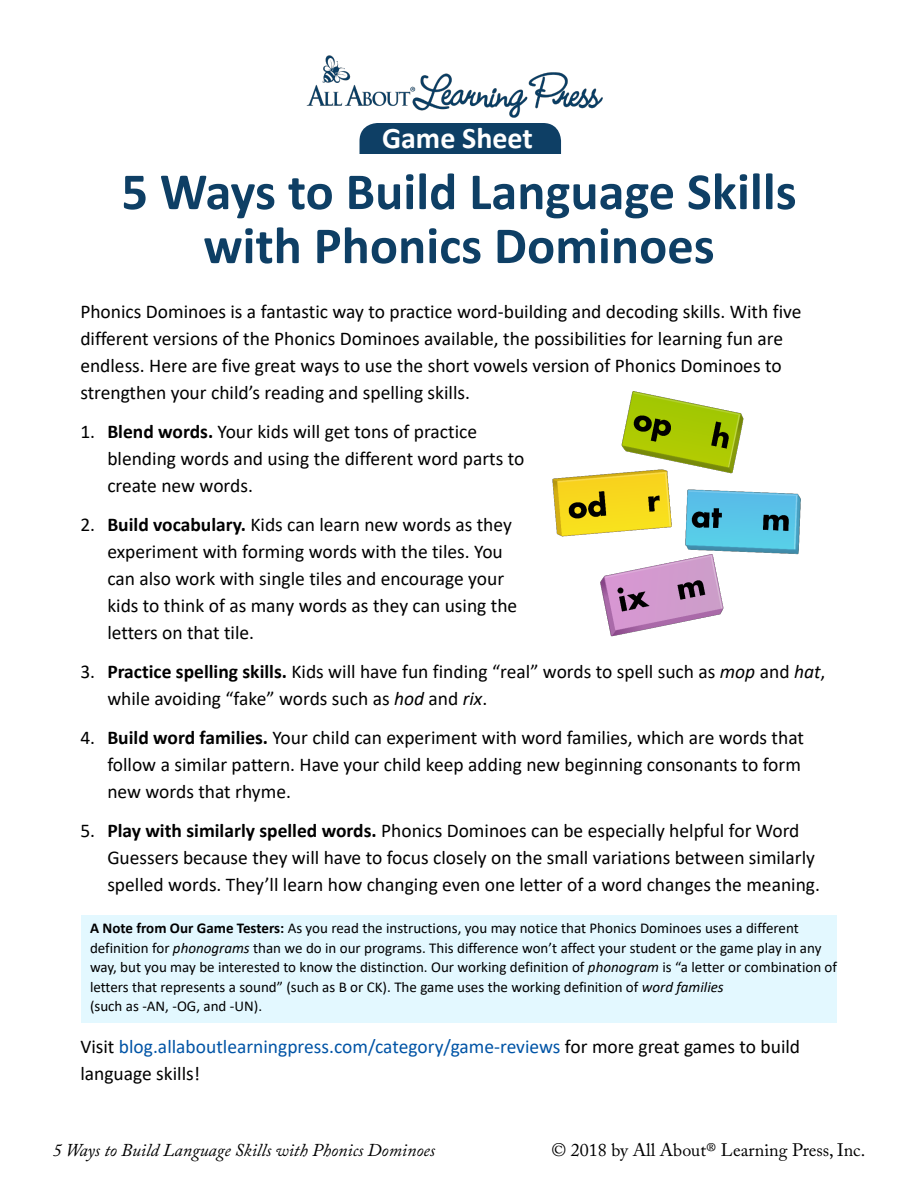
<style>
.page{position:relative;width:918px;height:1188px;background:#fff}
.page>*{position:absolute;margin:0;border:0;box-sizing:border-box;transform-origin:0 0}
.t1{font:700 52.5px "Calibri";color:#0e3f65}
.t2{font:700 30px "Calibri";color:#fff}
.t3{font:19.5px/27px "Calibri";color:#000}
.t4{font:19.5px/27px "Calibri";color:#0054a6}
.t5{font:italic 18px "Adobe Caslon Pro";color:#000}
.t6{font:18px "Adobe Caslon Pro";color:#000}
.t7{font:15px/19.5px "Calibri";color:#000}
.s1{font-weight:700}
.s2{font-style:italic}
.s3{color:#000}
</style>
<div class="page">
<img style="left:552px;top:392px;width:249px;height:244px">
<img style="left:306px;top:55px;width:297px;height:63px">
<div style="left:360px;top:123px;width:201px;height:50px;background:#0e3f65;border-radius:18px"></div>
<div style="left:356px;top:155px;width:206px;height:23px;background:#fff"></div>
<div style="left:81px;top:915px;width:756px;height:108px;background:#e3f8ff"></div>
<p class="t2" style="left:382px;top:117px;width:152px">Game Sheet</p>
<p class="t1" style="left:121px;top:155px;width:677px">5 Ways to Build Language Skills</p>
<p class="t1" style="left:203px;top:209px;width:513px">with Phonics Dominoes</p>
<p class="t3" style="left:80px;top:297px;width:723px">Phonics Dominoes is a fantastic way to practice word-building and decoding skills. With five different versions of the Phonics Dominoes available, the possibilities for learning fun are endless. Here are five great ways to use the short vowels version of Phonics Dominoes to strengthen your child’s reading and spelling skills.</p>
<p class="t3" style="left:107px;top:417px;width:419px;text-indent:-27px">1. <span class="s1">Blend words.</span> Your kids will get tons of practice blending words and using the different word parts to create new words.</p>
<p class="t3" style="left:107px;top:510px;width:412px;text-indent:-27px">2. <span class="s1">Build vocabulary.</span> Kids can learn new words as they experiment with forming words with the tiles. You can also work with single tiles and encourage your kids to think of as many words as they can using the letters on that tile.</p>
<p class="t3" style="left:107px;top:657px;width:720px;text-indent:-27px">3. <span class="s1">Practice spelling skills.</span> Kids will have fun finding “real” words to spell such as <span class="s2">mop</span> and <span class="s2">hat</span>, while avoiding “fake” words such as <span class="s2">hod</span> and <span class="s2">rix</span>.</p>
<p class="t3" style="left:107px;top:723px;width:698px;text-indent:-27px">4. <span class="s1">Build word families.</span> Your child can experiment with word families, which are words that follow a similar pattern. Have your child keep adding new beginning consonants to form new words that rhyme.</p>
<p class="t3" style="left:107px;top:816px;width:714px;text-indent:-27px">5. <span class="s1">Play with similarly spelled words.</span> Phonics Dominoes can be especially helpful for Word<br>Guessers because they will have to focus closely on the small variations between similarly spelled words. They’ll learn how changing even one letter of a word changes the meaning.</p>
<p class="t7" style="left:90px;top:918px;width:749px"><span class="s1">A Note from Our Game Testers:</span> As you read the instructions, you may notice that Phonics Dominoes uses a different definition for <span class="s2">phonograms</span> than we do in our programs. This difference won’t affect your student or the game play in any way, but you may be interested to know the distinction. Our working definition of <span class="s2">phonogram</span> is “a letter or combination of letters that represents a sound” (such as B or CK). The game uses the working definition of <span class="s2">word families</span></p>
<p class="t7" style="left:90px;top:996px;width:174px">(such as -AN, -OG, and -UN).</p>
<p class="t4" style="left:80px;top:1032px;width:721px"><span class="s3">Visit</span> blog.allaboutlearningpress.com/category/game-reviews <span class="s3">for more great games to build language skills!</span></p>
<p class="t5" style="left:53px;top:1139px;width:384px">5 Ways to Build Language Skills with Phonics Dominoes</p>
<p class="t6" style="left:551px;top:1139px;width:315px">© 2018 by All About® Learning Press, Inc.</p>
</div>
